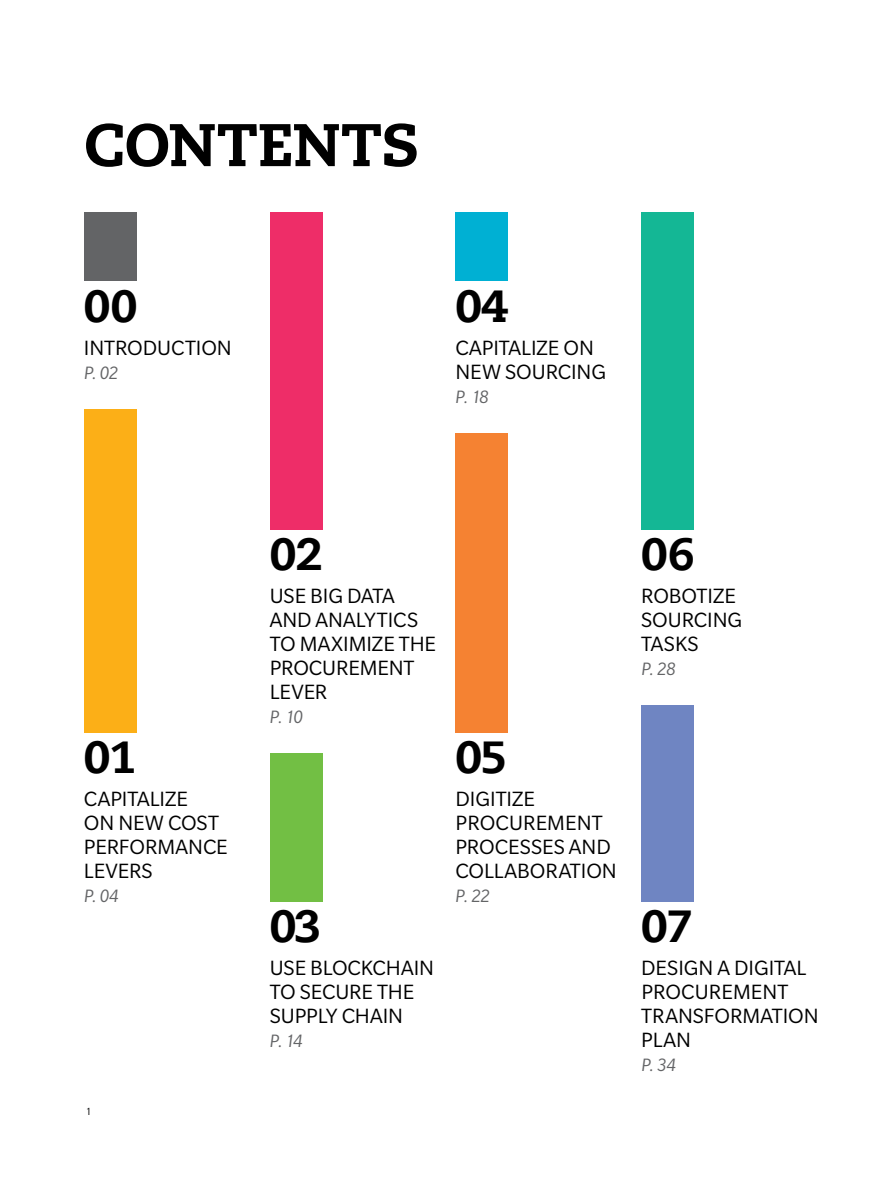
<style>
.page{position:relative;width:893px;height:1188px;background:#fff}
.page>*{position:absolute;margin:0;border:0;box-sizing:border-box;transform-origin:0 0}
.t1{font:800 60px "Caecilia LT Std";letter-spacing:-.005em;color:#000}
.t2{font:800 45px "Caecilia LT Std";letter-spacing:-.02em;color:#000}
.t3{font:22.5px/24px "Slate Pro";letter-spacing:-.005em;color:#000}
.t4{font:italic 19.5px "Slate Pro";letter-spacing:-.01em;color:#636466}
.t5{font:11.25px "Slate Pro";color:#000}
</style>
<div class="page">
<div style="left:84px;top:212px;width:52px;height:69px;background:#636466"></div>
<div style="left:641px;top:212px;width:53px;height:317px;background:#14b795"></div>
<div style="left:270px;top:212px;width:52px;height:317px;background:#ee2d68"></div>
<div style="left:270px;top:753px;width:52px;height:148px;background:#72bf44"></div>
<div style="left:641px;top:705px;width:53px;height:196px;background:#6f85c2"></div>
<div style="left:455px;top:433px;width:53px;height:299px;background:#f58232"></div>
<div style="left:455px;top:212px;width:53px;height:69px;background:#00b0d3"></div>
<div style="left:84px;top:409px;width:52px;height:323px;background:#fcaf17"></div>
<h1 class="t1" style="left:84px;top:108px;width:337px">CONTENTS</h1>
<h2 class="t2" style="left:84px;top:278px;width:55px">00</h2>
<p class="t3" style="left:84px;top:336px;width:149px">INTRODUCTION</p>
<p class="t4" style="left:84px;top:363px;width:36px">P. 02</p>
<h2 class="t2" style="left:455px;top:278px;width:54px">04</h2>
<p class="t3" style="left:455px;top:336px;width:152px">CAPITALIZE ON<br>NEW SOURCING</p>
<p class="t4" style="left:456px;top:387px;width:35px">P. 18</p>
<h2 class="t2" style="left:84px;top:729px;width:54px">01</h2>
<p class="t3" style="left:84px;top:787px;width:145px">CAPITALIZE<br>ON NEW COST<br>PERFORMANCE<br>LEVERS</p>
<p class="t4" style="left:84px;top:885px;width:36px">P. 04</p>
<p class="t5" style="left:86px;top:1105px;width:7px">1</p>
<h2 class="t2" style="left:270px;top:526px;width:55px">02</h2>
<p class="t3" style="left:270px;top:584px;width:168px">USE BIG DATA<br>AND ANALYTICS<br>TO MAXIMIZE THE<br>PROCUREMENT<br>LEVER</p>
<p class="t4" style="left:270px;top:707px;width:35px">P. 10</p>
<h2 class="t2" style="left:270px;top:898px;width:53px">03</h2>
<p class="t3" style="left:270px;top:956px;width:166px">USE BLOCKCHAIN<br>TO SECURE THE<br>SUPPLY CHAIN</p>
<p class="t4" style="left:270px;top:1031px;width:34px">P. 14</p>
<h2 class="t2" style="left:455px;top:729px;width:53px">05</h2>
<p class="t3" style="left:455px;top:787px;width:163px">DIGITIZE<br>PROCUREMENT<br>PROCESSES AND<br>COLLABORATION</p>
<p class="t4" style="left:456px;top:885px;width:36px">P. 22</p>
<h2 class="t2" style="left:641px;top:526px;width:55px">06</h2>
<p class="t3" style="left:641px;top:584px;width:103px">ROBOTIZE<br>SOURCING<br>TASKS</p>
<p class="t4" style="left:641px;top:659px;width:36px">P. 28</p>
<h2 class="t2" style="left:641px;top:898px;width:53px">07</h2>
<p class="t3" style="left:641px;top:956px;width:179px">DESIGN A DIGITAL<br>PROCUREMENT<br>TRANSFORMATION<br>PLAN</p>
<p class="t4" style="left:641px;top:1055px;width:36px">P. 34</p>
</div>
